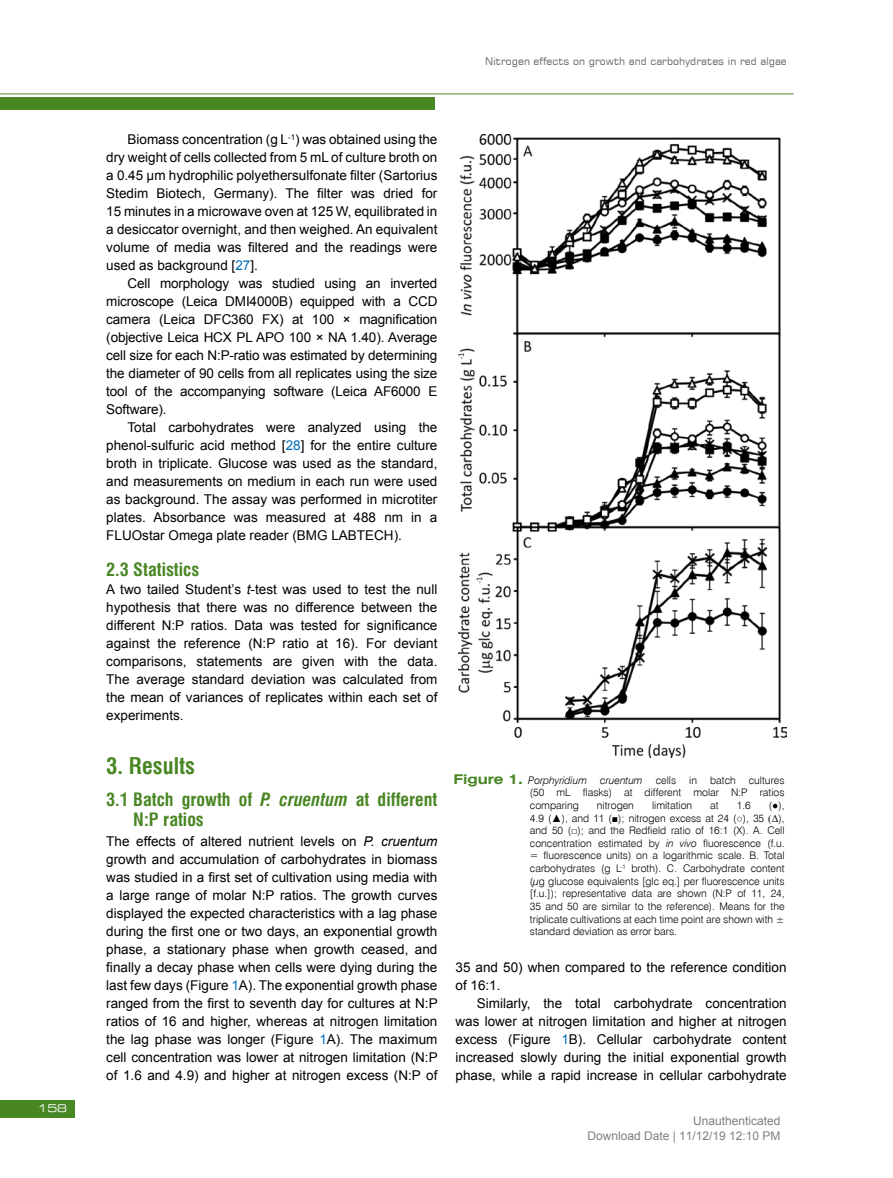
<style>
.page{position:relative;width:893px;height:1178px;background:#fff}
.page>*{position:absolute;margin:0;border:0;box-sizing:border-box;transform-origin:0 0}
.t1{font:700 22.5px "Swis 721 Cn EU";color:#498624}
.t2{font:700 18px/19.5px "Swis 721 Cn EU";color:#498624}
.t3{font:13.5px/18px "Arial";color:#000;text-align:justify}
.t4{font:12px/15px "Arial";color:#808080;text-align:right}
.t5{font:10.5px/12.6px "Swis 721 Lt EU";color:#000;text-align:justify}
.t6{font:10.5px "Square 721 EU";color:#68676c}
.t7{font:10.5px "Square 721 Ex EU";color:#fff}
.s1{color:#006bb7}
.s2{font-style:italic}
.s3{font-family:"Swis 721 Ex EU";font-weight:700;font-size:13.5px;color:#498624}
.s4{font-family:"Times New Roman"}
</style>
<div class="page">
<div style="left:0;top:97px;width:435px;height:12px;background:#498624"></div>
<div style="left:0;top:1100px;width:75px;height:17px;background:#498624"></div>
<hr style="left:0;top:94px;width:794px;height:1px;background:#498624">
<img style="left:458px;top:135px;width:329px;height:622px">
<p class="t7" style="left:37px;top:1102px;width:31px">158</p>
<p class="t6" style="left:485px;top:54px;width:303px">Nitrogen effects on growth and carbohydrates in red algae</p>
<p class="t3" style="left:106px;top:130px;width:333px;text-indent:21px">Biomass concentration (g L<sup>-1</sup>) was obtained using the dry weight of cells collected from 5 mL of culture broth on a 0.45 μm hydrophilic polyethersulfonate filter (Sartorius Stedim Biotech, Germany). The filter was dried for 15 minutes in a microwave oven at 125 W, equilibrated in a desiccator overnight, and then weighed. An equivalent volume of media was filtered and the readings were used as background [<span class="s1">27</span>].</p>
<p class="t3" style="left:106px;top:274px;width:333px;text-indent:21px">Cell morphology was studied using an inverted microscope (Leica DMI4000B) equipped with a CCD camera (Leica DFC360 FX) at 100 × magnification (objective Leica HCX PL APO 100 × NA 1.40). Average cell size for each N:P-ratio was estimated by determining the diameter of 90 cells from all replicates using the size tool of the accompanying software (Leica AF6000 E Software).</p>
<p class="t3" style="left:106px;top:418px;width:333px;text-indent:21px">Total carbohydrates were analyzed using the phenol-sulfuric acid method [<span class="s1">28</span>] for the entire culture broth in triplicate. Glucose was used as the standard, and measurements on medium in each run were used as background. The assay was performed in microtiter plates. Absorbance was measured at 488 nm in a FLUOstar Omega plate reader (BMG LABTECH).</p>
<h2 class="t2" style="left:106px;top:561px;width:95px">2.3 Statistics</h2>
<p class="t3" style="left:106px;top:580px;width:333px">A two tailed Student’s <span class="s2">t</span>-test was used to test the null hypothesis that there was no difference between the different N:P ratios. Data was tested for significance against the reference (N:P ratio at 16). For deviant comparisons, statements are given with the data.<br>The average standard deviation was calculated from the mean of variances of replicates within each set of experiments.</p>
<h1 class="t1" style="left:106px;top:752px;width:90px">3. Results</h1>
<h2 class="t2" style="left:133px;top:791px;width:306px;text-indent:-27px">3.1 Batch growth of <span class="s2">P. cruentum</span> at different<br>N:P ratios</h2>
<p class="t3" style="left:106px;top:832px;width:333px">The effects of altered nutrient levels on <span class="s2">P. cruentum </span>growth and accumulation of carbohydrates in biomass was studied in a first set of cultivation using media with a large range of molar N:P ratios. The growth curves displayed the expected characteristics with a lag phase during the first one or two days, an exponential growth phase, a stationary phase when growth ceased, and finally a decay phase when cells were dying during the last few days (Figure <span class="s1">1</span>A). The exponential growth phase ranged from the first to seventh day for cultures at N:P ratios of 16 and higher, whereas at nitrogen limitation the lag phase was longer (Figure <span class="s1">1</span>A). The maximum cell concentration was lower at nitrogen limitation (N:P of 1.6 and 4.9) and higher at nitrogen excess (N:P of</p>
<p class="t5" style="left:530px;top:774px;width:256px;text-indent:-77px"><span class="s3">Figure 1.</span> <span class="s2">Porphyridium cruentum</span> cells in batch cultures (50 mL flasks) at different molar N:P ratios comparing</p>
<p class="t5" style="left:530px;top:799px;width:256px;text-indent:239px">(<span class="s4">●</span>), 4.9 (<span class="s4">▲</span>), and 11 (<span class="s4">■</span>); nitrogen excess at 24 (<span class="s4">○</span>), 35 <span class="s4">(Δ</span>), and 50 (<span class="s4">□</span>); and the Redfield ratio of 16:1 (X). A. Cell concentration estimated by <span class="s2">in vivo</span> fluorescence (f.u. = fluorescence units) on a logarithmic scale. B. Total carbohydrates (g L<sup>-1</sup> broth). C. Carbohydrate content (µg glucose equivalents [glc eq.] per fluorescence units [f.u.]); representative data are shown (N:P of 11, 24, 35 and 50 are similar to the reference). Means for the triplicate cultivations at each time point are shown with ± standard deviation as error bars.</p>
<p class="t5" style="left:597px;top:799px;width:39px">nitrogen</p>
<p class="t5" style="left:652px;top:799px;width:42px">limitation</p>
<p class="t5" style="left:710px;top:799px;width:10px">at</p>
<p class="t5" style="left:737px;top:799px;width:15px">1.6</p>
<p class="t3" style="left:455px;top:958px;width:333px">35 and 50) when compared to the reference condition of 16:1.</p>
<p class="t3" style="left:455px;top:994px;width:333px;text-indent:21px">Similarly, the total carbohydrate concentration was lower at nitrogen limitation and higher at nitrogen excess (Figure <span class="s1">1</span>B). Cellular carbohydrate content increased slowly during the initial exponential growth phase, while a rapid increase in cellular carbohydrate</p>
<p class="t4" style="left:587px;top:1115px;width:195px">Unauthenticated<br>Download Date | 11/12/19 12:10 PM</p>
</div>
